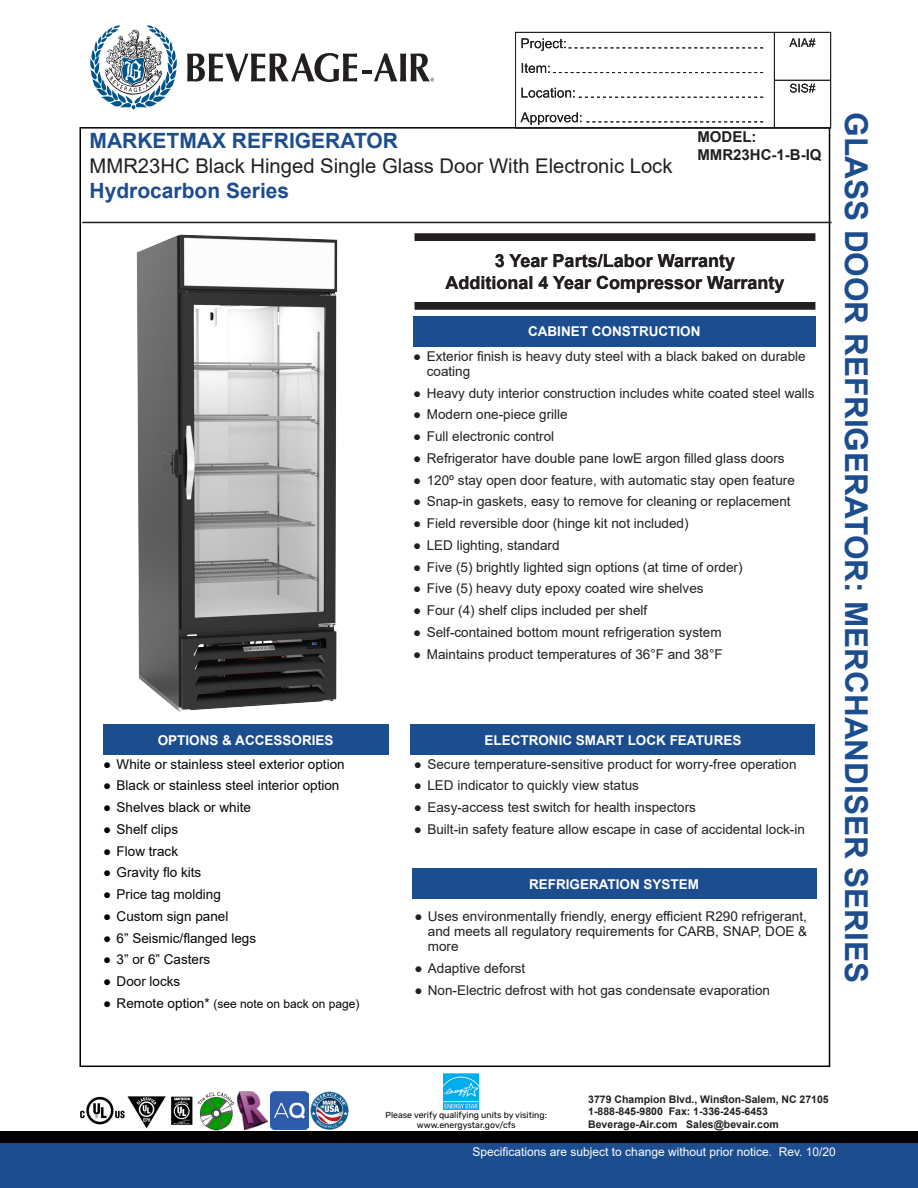
<style>
.page{position:relative;width:918px;height:1188px;background:#fff}
.page>*{position:absolute;margin:0;border:0;box-sizing:border-box;transform-origin:0 0}
.t1{font:700 31.5px "Arial";color:#1c4d8f}
.t2{font:700 21px "Arial";color:#1c4d8f}
.t3{font:20.25px "Arial";color:#231f20}
.Bullets{font:700 18px "Arial";color:#231f20}
.t4{font:700 15px/18px "Arial";color:#231f20}
.t5{font:13.5px/15px "Arial";color:#231f20}
.t6{font:13.5px "Arial";color:#040503}
.t7{font:700 13.5px "Arial";color:#fff}
.t8{font:12px "Arial";color:#fff}
.t9{font:12px "Arial";color:#040503}
.t10{font:700 10.5px/12.6px "Arial";color:#231f20}
.Paragraph_Style_1{font:8.7px "Rubik";color:#040503}
.s1{font-size:13.5px}
</style>
<div class="page">
<img style="left:270px;top:1091px;width:79px;height:39px">
<img style="left:80px;top:1096px;width:113px;height:33px">
<svg style="left:238px;top:1092px;width:30px;height:37px"></svg>
<img style="left:197px;top:1092px;width:37px;height:39px">
<hr style="left:82px;top:222px;width:750px;height:1px;background:#231f20">
<div style="left:0;top:1131px;width:918px;height:22px;background:#000"></div>
<div style="left:0;top:1143px;width:918px;height:45px;background:#1c4d8f"></div>
<svg style="left:187px;top:53px;width:170px;height:29px"></svg>
<svg style="left:90px;top:25px;width:87px;height:85px"></svg>
<svg style="left:363px;top:53px;width:71px;height:28px"></svg>
<img style="left:443px;top:1074px;width:35px;height:36px">
<div style="left:413px;top:316px;width:402px;height:31px;background:#1c4d8f"></div>
<img style="left:137px;top:234px;width:200px;height:478px">
<div style="left:412px;top:869px;width:404px;height:30px;background:#1c4d8f"></div>
<div style="left:103px;top:725px;width:285px;height:30px;background:#1c4d8f"></div>
<div style="left:411px;top:725px;width:404px;height:30px;background:#1c4d8f"></div>
<div style="left:515px;top:32px;width:316px;height:96px;border:1px solid #231f20"></div>
<hr style="left:774px;top:80px;width:57px;height:1px;background:#231f20">
<hr style="left:774px;top:32px;width:1px;height:96px;background:#231f20">
<svg style="left:521px;top:112px;width:242px;height:13px"></svg>
<svg style="left:522px;top:88px;width:241px;height:10px"></svg>
<svg style="left:522px;top:63px;width:241px;height:10px"></svg>
<svg style="left:522px;top:38px;width:241px;height:13px"></svg>
<svg style="left:789px;top:38px;width:26px;height:9px"></svg>
<svg style="left:790px;top:84px;width:25px;height:9px"></svg>
<div style="left:415px;top:233px;width:400px;height:8px;background:#231f20"></div>
<div style="left:415px;top:302px;width:400px;height:8px;background:#231f20"></div>
<p class="t2" style="left:90px;top:126px;width:310px">MARKETMAX REFRIGERATOR</p>
<p class="t3" style="left:90px;top:152px;width:584px">MMR23HC Black Hinged Single Glass Door With Electronic Lock</p>
<p class="t2" style="left:90px;top:176px;width:201px">Hydrocarbon Series</p>
<p class="t4" style="left:697px;top:128px;width:126px">MODEL:<br>MMR23HC-1-B-IQ</p>
<p class="Bullets" style="left:495px;top:248px;width:242px">3 Year Parts/Labor Warranty</p>
<p class="Bullets" style="left:445px;top:269px;width:341px">Additional 4 Year Compressor Warranty</p>
<p class="t7" style="left:158px;top:731px;width:177px">OPTIONS &amp; ACCESSORIES</p>
<p class="t6" style="left:103px;top:755px;width:243px">● White or stainless steel exterior option</p>
<p class="t6" style="left:103px;top:776px;width:238px">● Black or stainless steel interior option</p>
<p class="t6" style="left:103px;top:798px;width:149px">● Shelves black or white</p>
<p class="t6" style="left:103px;top:820px;width:77px">● Shelf clips</p>
<p class="t6" style="left:103px;top:842px;width:77px">● Flow track</p>
<p class="t6" style="left:103px;top:863px;width:100px">● Gravity flo kits</p>
<p class="t6" style="left:103px;top:885px;width:119px">● Price tag molding</p>
<p class="t6" style="left:103px;top:907px;width:127px">● Custom sign panel</p>
<p class="t6" style="left:103px;top:929px;width:155px">● 6” Seismic/flanged legs</p>
<p class="t6" style="left:103px;top:950px;width:109px">● 3” or 6” Casters</p>
<p class="t6" style="left:103px;top:972px;width:79px">● Door locks</p>
<p class="t9" style="left:103px;top:995px;width:258px"><span class="s1">● Remote option*</span> (see note on back on page)</p>
<p class="t7" style="left:528px;top:322px;width:174px">CABINET CONSTRUCTION</p>
<p class="t5" style="left:427px;top:349px;width:380px;text-indent:-14px">● Exterior finish is heavy duty steel with a black baked on durable coating</p>
<p class="t5" style="left:413px;top:385px;width:403px">● Heavy duty interior construction includes white coated steel walls</p>
<p class="t5" style="left:413px;top:407px;width:156px">● Modern one-piece grille</p>
<p class="t5" style="left:413px;top:429px;width:143px">● Full electronic control</p>
<p class="t5" style="left:413px;top:451px;width:373px">● Refrigerator have double pane lowE argon filled glass doors</p>
<p class="t5" style="left:413px;top:472px;width:383px">● 120º stay open door feature, with automatic stay open feature</p>
<p class="t5" style="left:413px;top:494px;width:379px">● Snap-in gaskets, easy to remove for cleaning or replacement</p>
<p class="t5" style="left:413px;top:516px;width:277px">● Field reversible door (hinge kit not included)</p>
<p class="t5" style="left:413px;top:538px;width:148px">● LED lighting, standard</p>
<p class="t5" style="left:413px;top:559px;width:331px">● Five (5) brightly lighted sign options (at time of order)</p>
<p class="t5" style="left:413px;top:581px;width:292px">● Five (5) heavy duty epoxy coated wire shelves</p>
<p class="t5" style="left:413px;top:603px;width:236px">● Four (4) shelf clips included per shelf</p>
<p class="t5" style="left:413px;top:625px;width:310px">● Self-contained bottom mount refrigeration system</p>
<p class="t5" style="left:413px;top:646px;width:311px">● Maintains product temperatures of 36°F and 38°F</p>
<p class="t7" style="left:484px;top:730px;width:258px">ELECTRONIC SMART LOCK FEATURES</p>
<p class="t5" style="left:414px;top:756px;width:384px">● Secure temperature-sensitive product for worry-free operation</p>
<p class="t5" style="left:414px;top:778px;width:227px">● LED indicator to quickly view status</p>
<p class="t5" style="left:414px;top:800px;width:284px">● Easy-access test switch for health inspectors</p>
<p class="t5" style="left:414px;top:821px;width:392px">● Built-in safety feature allow escape in case of accidental lock-in</p>
<p class="t7" style="left:529px;top:874px;width:172px">REFRIGERATION SYSTEM</p>
<p class="t5" style="left:428px;top:909px;width:381px;text-align:justify;text-indent:-14px">● Uses environmentally friendly, energy efficient R290 refrigerant, and meets all regulatory requirements for CARB, SNAP, DOE &amp; more</p>
<p class="t5" style="left:414px;top:961px;width:113px">● Adaptive deforst</p>
<p class="t5" style="left:414px;top:983px;width:357px">● Non-Electric defrost with hot gas condensate evaporation</p>
<p class="t1" style="left:878px;top:112px;width:872px;rotate:90deg">GLASS DOOR REFRIGERATOR: MERCHANDISER SERIES</p>
<p class="Paragraph_Style_1" style="left:386px;top:1110px;width:163px">Please verify qualifying units by visiting:</p>
<p class="Paragraph_Style_1" style="left:417px;top:1120px;width:100px">www.energystar.gov/cfs</p>
<p class="t10" style="left:588px;top:1093px;width:242px">3779 Champion Blvd., Winston-Salem, NC 27105<br>1-888-845-9800 Fax: 1-336-245-6453<br>Beverage-Air.com Sales@bevair.com</p>
<p class="t8" style="left:473px;top:1143px;width:365px">Specifications are subject to change without prior notice. Rev. 10/20</p>
</div>
